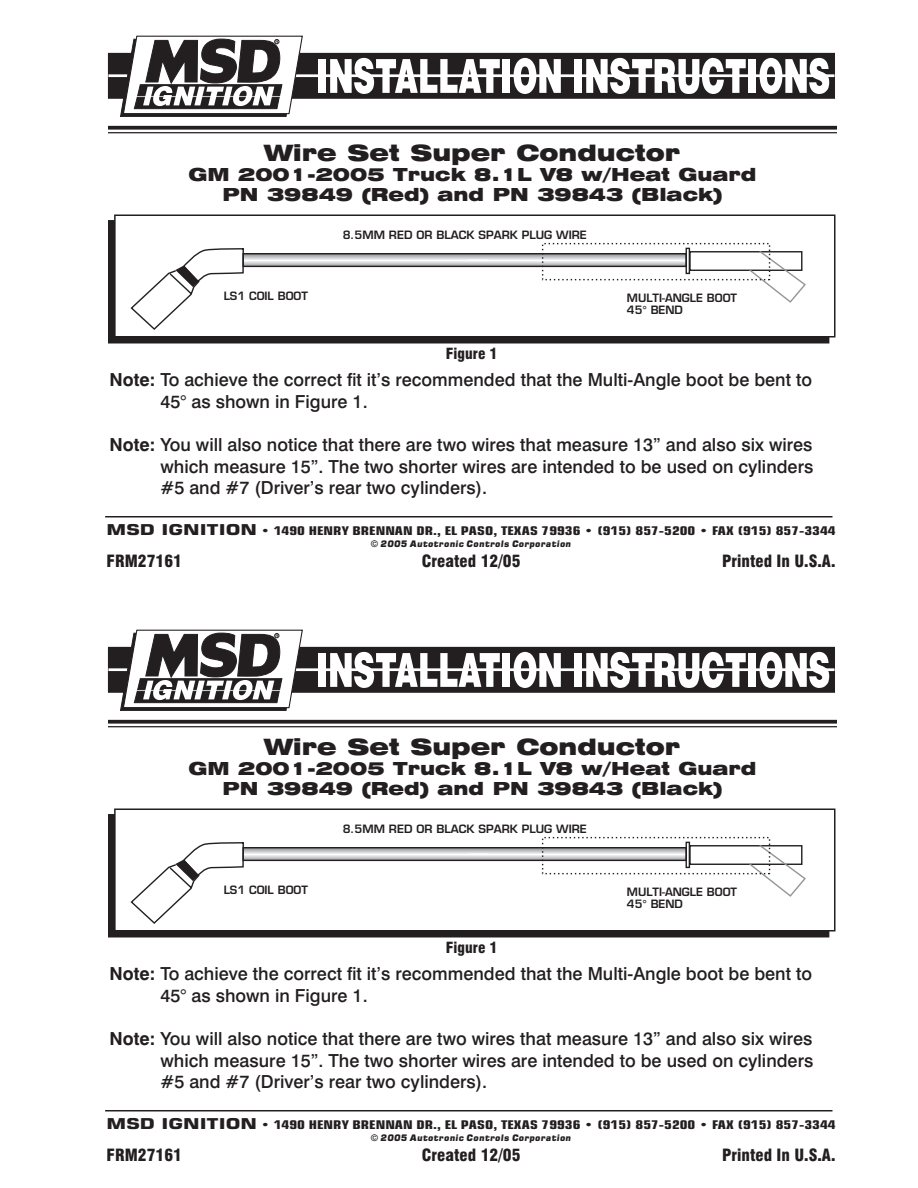
<style>
.page{position:relative;width:918px;height:1188px;background:#fff}
.page>*{position:absolute;margin:0;border:0;box-sizing:border-box;transform-origin:0 0}
.t1{font:900 expanded 22.5px "Swiss 721 BT";color:#231f20}
.t2{font:500 18px/21.6px "Swiss 721 BT";color:#231f20}
.Title-Part_Number{font:900 expanded 18px "Swiss 721 BT";color:#231f20}
.t3{font:900 condensed 16.5px "Swiss 721 BT";color:#231f20}
.t4{font:900 condensed 15px "Swiss 721 BT";color:#231f20}
.t5{font:700 condensed 12px "Square 721 BT";color:#231f20;scale:1.3 1}
.t6{font:11.25px/12.6px "Square 721 Dm Normal";color:#231f20}
.t7{font:9px "Square 721 Blk";letter-spacing:.025em;color:#231f20}
.s1{font-family:"Square 721"}
.s2{font-weight:700}
.s3{font-stretch:normal;font-size:15px}
</style>
<div class="page">
<svg style="left:108px;top:126px;width:729px;height:4px;background:#393536"></svg>
<hr style="left:108px;top:132px;width:729px;height:1px;background:#231f20">
<div style="left:108px;top:53px;width:727px;height:45px;background:#231f20"></div>
<hr style="left:108px;top:74px;width:727px;height:3px;background:#fff">
<div style="left:319px;top:59px;width:7px;height:34px;background:#fff"></div>
<svg style="left:330px;top:58px;width:170px;height:36px"></svg>
<div style="left:503px;top:59px;width:7px;height:34px;background:#fff"></div>
<svg style="left:514px;top:58px;width:47px;height:36px"></svg>
<div style="left:575px;top:59px;width:7px;height:34px;background:#fff"></div>
<svg style="left:586px;top:58px;width:160px;height:36px"></svg>
<div style="left:749px;top:59px;width:7px;height:34px;background:#fff"></div>
<svg style="left:760px;top:58px;width:69px;height:36px"></svg>
<svg style="left:119px;top:35px;width:185px;height:82px"></svg>
<div style="left:109px;top:221px;width:720px;height:122px;background:#231f20"></div>
<div style="left:108px;top:220px;width:721px;height:124px;border:2px solid #231f20"></div>
<div style="left:115px;top:215px;width:720px;height:122px;background:#fff"></div>
<div style="left:114px;top:214px;width:722px;height:124px;border:2px solid #231f20"></div>
<hr style="left:105px;top:516px;width:727px;height:2px;background:#231f20">
<svg style="left:130px;top:247px;width:676px;height:83px"></svg>
<svg style="left:108px;top:720px;width:729px;height:4px;background:#393536"></svg>
<hr style="left:108px;top:726px;width:729px;height:1px;background:#231f20">
<div style="left:108px;top:647px;width:727px;height:45px;background:#231f20"></div>
<hr style="left:108px;top:668px;width:727px;height:3px;background:#fff">
<div style="left:319px;top:653px;width:7px;height:34px;background:#fff"></div>
<svg style="left:330px;top:652px;width:170px;height:36px"></svg>
<div style="left:503px;top:653px;width:7px;height:34px;background:#fff"></div>
<svg style="left:514px;top:652px;width:47px;height:36px"></svg>
<div style="left:575px;top:653px;width:7px;height:34px;background:#fff"></div>
<svg style="left:586px;top:652px;width:160px;height:36px"></svg>
<div style="left:749px;top:653px;width:7px;height:34px;background:#fff"></div>
<svg style="left:760px;top:652px;width:69px;height:36px"></svg>
<svg style="left:119px;top:629px;width:185px;height:82px"></svg>
<div style="left:109px;top:815px;width:720px;height:122px;background:#231f20"></div>
<div style="left:115px;top:809px;width:720px;height:122px;background:#fff"></div>
<div style="left:114px;top:808px;width:722px;height:123px;border:2px solid #231f20"></div>
<hr style="left:105px;top:1110px;width:727px;height:1px;background:#231f20">
<svg style="left:130px;top:841px;width:676px;height:83px"></svg>
<p class="t1" style="left:265px;top:139px;width:417px">Wire Set Super Conductor</p>
<p class="Title-Part_Number" style="left:188px;top:164px;width:570px">GM 2001-2005 Truck 8.1L V8 w/Heat Guard</p>
<p class="Title-Part_Number" style="left:223px;top:184px;width:501px">PN 39849 (Red) and PN 39843 (Black)</p>
<p class="t6" style="left:224px;top:289px;width:86px">LS1 COIL BOOT</p>
<p class="t6" style="left:343px;top:228px;width:246px">8.5MM RED OR BLACK SPARK PLUG WIRE</p>
<p class="t4" style="left:446px;top:345px;width:53px">Figure 1</p>
<p class="t6" style="left:627px;top:291px;width:112px">MULTI-ANGLE BOOT<br>45<span class="s1">°</span> BEND</p>
<p class="t2" style="left:160px;top:369px;width:653px;text-indent:-51px"><span class="s2">Note:</span> To achieve the correct fit it’s recommended that the Multi-Angle boot be bent to<br>45° as shown in Figure 1.</p>
<p class="t2" style="left:160px;top:434px;width:654px;text-align:justify;text-indent:-51px"><span class="s2">Note:</span> You will also notice that there are two wires that measure 13” and also six wires which measure 15”. The two shorter wires are intended to be used on cylinders #5 and #7 (Driver’s rear two cylinders).</p>
<p class="t5" style="left:107px;top:524px;width:562px"><span class="s3">MSD IGNITION</span> • 1490 HENRY BRENNAN DR., EL PASO, TEXAS 79936 • (915) 857-5200 • FAX (915) 857-3344</p>
<p class="t7" style="left:371px;top:539px;width:201px">© 2005 Autotronic Controls Corporation</p>
<p class="t3" style="left:107px;top:551px;width:77px">FRM27161</p>
<p class="t3" style="left:422px;top:551px;width:100px">Created 12/05</p>
<p class="t3" style="left:722px;top:551px;width:115px">Printed In U.S.A.</p>
<p class="t1" style="left:265px;top:733px;width:417px">Wire Set Super Conductor</p>
<p class="Title-Part_Number" style="left:188px;top:758px;width:570px">GM 2001-2005 Truck 8.1L V8 w/Heat Guard</p>
<p class="Title-Part_Number" style="left:223px;top:778px;width:501px">PN 39849 (Red) and PN 39843 (Black)</p>
<p class="t6" style="left:224px;top:883px;width:86px">LS1 COIL BOOT</p>
<p class="t6" style="left:343px;top:822px;width:246px">8.5MM RED OR BLACK SPARK PLUG WIRE</p>
<p class="t4" style="left:446px;top:939px;width:53px">Figure 1</p>
<p class="t6" style="left:627px;top:885px;width:112px">MULTI-ANGLE BOOT<br>45<span class="s1">°</span> BEND</p>
<p class="t2" style="left:160px;top:963px;width:653px;text-indent:-51px"><span class="s2">Note:</span> To achieve the correct fit it’s recommended that the Multi-Angle boot be bent to<br>45° as shown in Figure 1.</p>
<p class="t2" style="left:160px;top:1028px;width:654px;text-align:justify;text-indent:-51px"><span class="s2">Note:</span> You will also notice that there are two wires that measure 13” and also six wires which measure 15”. The two shorter wires are intended to be used on cylinders #5 and #7 (Driver’s rear two cylinders).</p>
<p class="t5" style="left:107px;top:1118px;width:562px"><span class="s3">MSD IGNITION</span> • 1490 HENRY BRENNAN DR., EL PASO, TEXAS 79936 • (915) 857-5200 • FAX (915) 857-3344</p>
<p class="t7" style="left:371px;top:1133px;width:201px">© 2005 Autotronic Controls Corporation</p>
<p class="t3" style="left:107px;top:1145px;width:77px">FRM27161</p>
<p class="t3" style="left:422px;top:1145px;width:100px">Created 12/05</p>
<p class="t3" style="left:722px;top:1145px;width:115px">Printed In U.S.A.</p>
</div>
